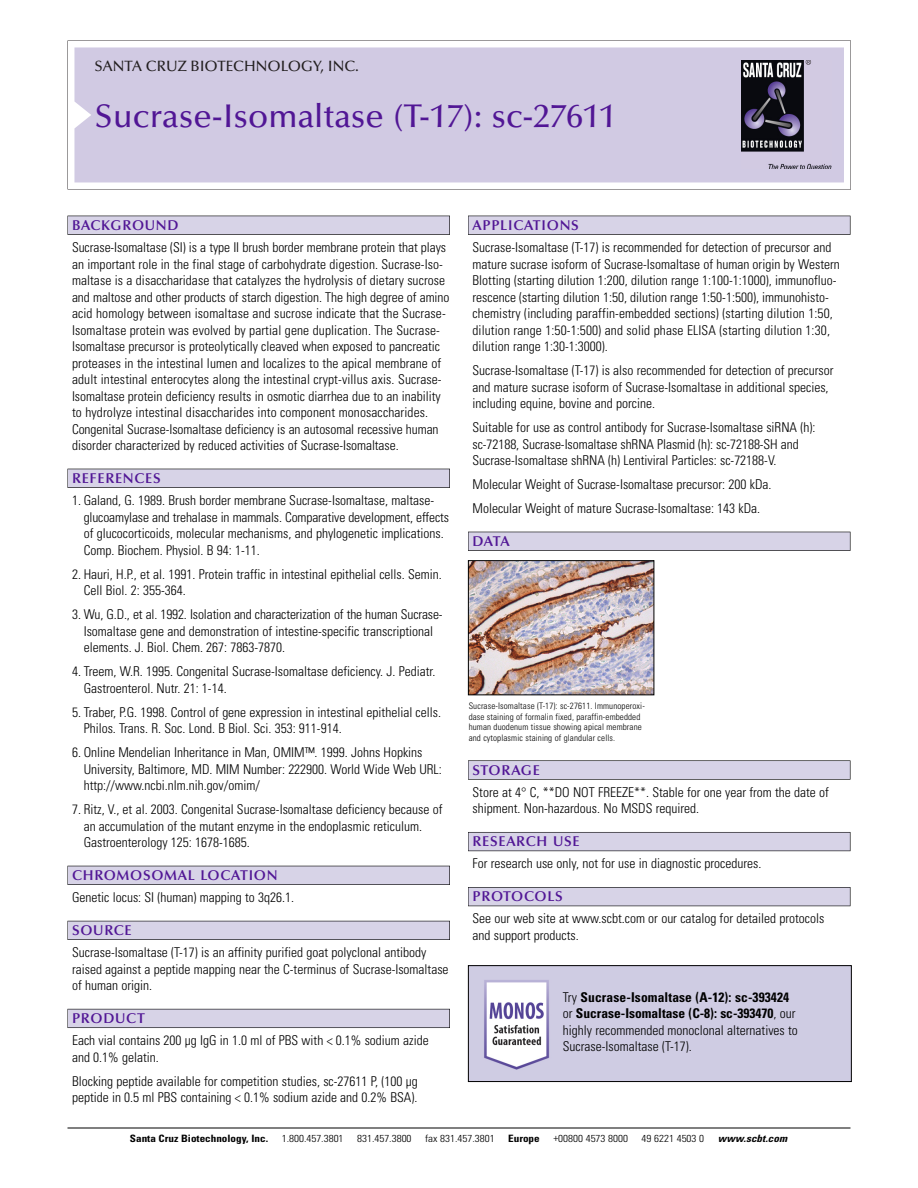
<style>
.page{position:relative;width:918px;height:1188px;background:#fff}
.page>*{position:absolute;margin:0;border:0;box-sizing:border-box;transform-origin:0 0}
.t1{font:500 33px "Optima";color:#511695}
.t2{font:500 15px "Optima";color:#231f20}
.t3{font:600 14.25px "Optima";letter-spacing:.05em;color:#511695}
.t4{font:300 condensed 13.5px/16.5px "Univers";color:#000}
.t5{font:300 condensed 10.2px "Univers";color:#000;scale:1.1 1}
.t6{font:700 condensed 10.2px "Univers";color:#000;scale:1.1 1}
.t7{font:italic 700 condensed 10.2px "Univers";letter-spacing:.005em;color:#000;scale:1.1 1}
.t8{font:300 condensed 9px/10.5px "Univers";letter-spacing:.015em;color:#000}
.s1{font-weight:700}
</style>
<div class="page">
<svg style="left:68px;top:40px;width:783px;height:149px"></svg>
<div style="left:74px;top:47px;width:770px;height:135px;background:#d1cae3"></div>
<img style="left:741px;top:60px;width:90px;height:108px">
<div style="left:68px;top:216px;width:382px;height:19px;background:#525155"></div>
<div style="left:68px;top:216px;width:381px;height:18px;background:#d7d3e7"></div>
<div style="left:68px;top:469px;width:382px;height:19px;background:#515055"></div>
<div style="left:68px;top:469px;width:381px;height:18px;background:#d7d3e7"></div>
<div style="left:68px;top:866px;width:382px;height:19px;background:#525158"></div>
<div style="left:68px;top:866px;width:381px;height:18px;background:#d7d3e7"></div>
<div style="left:68px;top:921px;width:382px;height:19px;background:#54535a"></div>
<div style="left:68px;top:921px;width:381px;height:18px;background:#d7d3e7"></div>
<div style="left:68px;top:1009px;width:382px;height:19px;background:#5b5a62"></div>
<div style="left:68px;top:1009px;width:381px;height:18px;background:#d7d3e7"></div>
<div style="left:468px;top:216px;width:382px;height:19px;background:#525155"></div>
<div style="left:468px;top:216px;width:382px;height:18px;background:#d7d3e7"></div>
<div style="left:468px;top:532px;width:382px;height:19px;background:#515055"></div>
<div style="left:468px;top:532px;width:382px;height:18px;background:#d7d3e7"></div>
<div style="left:468px;top:760px;width:382px;height:20px;background:#666"></div>
<div style="left:468px;top:761px;width:382px;height:18px;background:#d7d3e7"></div>
<div style="left:468px;top:832px;width:382px;height:19px;background:#5b5961"></div>
<div style="left:468px;top:833px;width:382px;height:18px;background:#d7d3e7"></div>
<div style="left:468px;top:887px;width:382px;height:19px;background:#535259"></div>
<div style="left:468px;top:888px;width:382px;height:18px;background:#d7d3e7"></div>
<hr style="left:68px;top:1128px;width:782px;height:1px;background:#000">
<img style="left:470px;top:562px;width:182px;height:131px">
<div style="left:468px;top:560px;width:186px;height:135px;border:1px solid #000"></div>
<img style="left:470px;top:967px;width:380px;height:113px">
<div style="left:468px;top:965px;width:384px;height:117px;border:1px solid #000"></div>
<p class="t2" style="left:94px;top:61px;width:266px">SANTA CRUZ BIOTECHNOLOGY, INC.</p>
<h1 class="t1" style="left:94px;top:103px;width:523px">Sucrase-Isomaltase (T-17): sc-27611</h1>
<p class="t3" style="left:72px;top:219px;width:108px">BACKGROUND</p>
<p class="t4" style="left:72px;top:240px;width:379px">Sucrase-Isomaltase (SI) is a type II brush border membrane protein that plays an important role in the final stage of carbohydrate digestion. Sucrase-Iso&shy;maltase is a disaccharidase that catalyzes the hydrolysis of dietary sucrose and maltose and other products of starch digestion. The high degree of amino acid homology between isomaltase and sucrose indicate that the Sucrase-Isomaltase protein was evolved by partial gene duplication. The Sucrase-Isomaltase precursor is proteolytically cleaved when exposed to pancreatic proteases in the intestinal lumen and localizes to the apical membrane of adult intestinal enterocytes along the intestinal crypt-villus axis. Sucrase-Isomaltase protein deficiency results in osmotic diarrhea due to an inability to hydrolyze intestinal disaccharides into component monosaccharides.<br>Congenital Sucrase-Isomaltase deficiency is an autosomal recessive human disorder characterized by reduced activities of Sucrase-Isomaltase.</p>
<p class="t3" style="left:72px;top:473px;width:90px">REFERENCES</p>
<p class="t4" style="left:84px;top:493px;width:367px;text-indent:-12px">1. Galand, G. 1989. Brush border membrane Sucrase-Isomaltase, maltase&shy;glucoamylase and trehalase in mammals. Comparative development, effects of glucocorticoids, molecular mechanisms, and phylogenetic implications.<br>Comp. Biochem. Physiol. B 94: 1-11.</p>
<p class="t4" style="left:84px;top:567px;width:360px;text-indent:-12px">2. Hauri, H.P., et al. 1991. Protein traffic in intestinal epithelial cells. Semin.<br>Cell Biol. 2: 355-364.</p>
<p class="t4" style="left:84px;top:607px;width:361px;text-indent:-12px">3. Wu, G.D., et al. 1992. Isolation and characterization of the human Sucrase-<br>Isomaltase gene and demonstration of intestine-specific transcriptional elements. J. Biol. Chem. 267: 7863-7870.</p>
<p class="t4" style="left:84px;top:664px;width:353px;text-indent:-12px">4. Treem, W.R. 1995. Congenital Sucrase-Isomaltase deficiency. J. Pediatr.<br>Gastroenterol. Nutr. 21: 1-14.</p>
<p class="t4" style="left:84px;top:705px;width:359px;text-indent:-12px">5. Traber, P.G. 1998. Control of gene expression in intestinal epithelial cells.<br>Philos. Trans. R. Soc. Lond. B Biol. Sci. 353: 911-914.</p>
<p class="t4" style="left:84px;top:745px;width:360px;text-indent:-12px">6. Online Mendelian Inheritance in Man, OMIM™. 1999. Johns Hopkins<br>University, Baltimore, MD. MIM Number: 222900. World Wide Web URL: http://www.ncbi.nlm.nih.gov/omim/</p>
<p class="t4" style="left:84px;top:802px;width:360px;text-indent:-12px">7. Ritz, V., et al. 2003. Congenital Sucrase-Isomaltase deficiency because of an accumulation of the mutant enzyme in the endoplasmic reticulum.<br>Gastroenterology 125: 1678-1685.</p>
<p class="t3" style="left:72px;top:870px;width:207px">CHROMOSOMAL LOCATION</p>
<p class="t4" style="left:72px;top:890px;width:224px">Genetic locus: SI (human) mapping to 3q26.1.</p>
<p class="t3" style="left:72px;top:925px;width:61px">SOURCE</p>
<p class="t4" style="left:72px;top:945px;width:378px">Sucrase-Isomaltase (T-17) is an affinity purified goat polyclonal antibody raised against a peptide mapping near the C-terminus of Sucrase-Isomaltase of human origin.</p>
<p class="t3" style="left:72px;top:1013px;width:74px">PRODUCT</p>
<p class="t4" style="left:72px;top:1033px;width:358px">Each vial contains 200 µg IgG in 1.0 ml of PBS with &lt; 0.1% sodium azide and 0.1% gelatin.</p>
<p class="t4" style="left:72px;top:1074px;width:347px">Blocking peptide available for competition studies, sc-27611 P, (100 µg peptide in 0.5 ml PBS containing &lt; 0.1% sodium azide and 0.2% BSA).</p>
<p class="t3" style="left:473px;top:219px;width:108px">APPLICATIONS</p>
<p class="t4" style="left:473px;top:240px;width:369px">Sucrase-Isomaltase (T-17) is recommended for detection of precursor and mature sucrase isoform of Sucrase-Isomaltase of human origin by Western Blotting (starting dilution 1:200, dilution range 1:100-1:1000), immunofluo&shy;rescence (starting dilution 1:50, dilution range 1:50-1:500), immunohisto&shy;chemistry (including paraffin-embedded sections) (starting dilution 1:50, dilution range 1:50-1:500) and solid phase ELISA (starting dilution 1:30, dilution range 1:30-1:3000).</p>
<p class="t4" style="left:473px;top:363px;width:363px">Sucrase-Isomaltase (T-17) is also recommended for detection of precursor and mature sucrase isoform of Sucrase-Isomaltase in additional species, including equine, bovine and porcine.</p>
<p class="t4" style="left:473px;top:420px;width:344px">Suitable for use as control antibody for Sucrase-Isomaltase siRNA (h): sc-72188, Sucrase-Isomaltase shRNA Plasmid (h): sc-72188-SH and<br>Sucrase-Isomaltase shRNA (h) Lentiviral Particles: sc-72188-V.</p>
<p class="t4" style="left:473px;top:473px;width:301px;line-height:24px">Molecular Weight of Sucrase-Isomaltase precursor: 200 kDa.<br>Molecular Weight of mature Sucrase-Isomaltase: 143 kDa.</p>
<p class="t3" style="left:473px;top:536px;width:39px">DATA</p>
<p class="t8" style="left:469px;top:702px;width:178px">Sucrase-Isomaltase (T-17): sc-27611. Immunoperoxi&shy;dase staining of formalin fixed, paraffin-embedded human duodenum tissue showing apical membrane and cytoplasmic staining of glandular cells.</p>
<p class="t3" style="left:473px;top:764px;width:69px">STORAGE</p>
<p class="t4" style="left:473px;top:785px;width:358px">Store at 4° C, **DO NOT FREEZE**. Stable for one year from the date of shipment. Non-hazardous. No MSDS required.</p>
<p class="t3" style="left:473px;top:836px;width:109px">RESEARCH USE</p>
<p class="t4" style="left:473px;top:857px;width:290px">For research use only, not for use in diagnostic procedures.</p>
<p class="t3" style="left:473px;top:891px;width:92px">PROTOCOLS</p>
<p class="t4" style="left:473px;top:912px;width:353px">See our web site at www.scbt.com or our catalog for detailed protocols and support products.</p>
<p class="t4" style="left:563px;top:990px;width:237px">Try <span class="s1">Sucrase-Isomaltase (A-12): sc-393424 </span>or <span class="s1">Sucrase-Isomaltase (C-8): sc-393470</span>, our highly recommended monoclonal alternatives to Sucrase-Isomaltase (T-17).</p>
<p class="t6" style="left:130px;top:1135px;width:127px">Santa Cruz Biotechnology, Inc.</p>
<p class="t5" style="left:282px;top:1135px;width:58px">1.800.457.3801</p>
<p class="t5" style="left:357px;top:1135px;width:51px">831.457.3800</p>
<p class="t5" style="left:425px;top:1135px;width:65px">fax 831.457.3801</p>
<p class="t6" style="left:508px;top:1135px;width:30px">Europe</p>
<p class="t5" style="left:553px;top:1135px;width:69px">+00800 4573 8000</p>
<p class="t5" style="left:642px;top:1135px;width:58px">49 6221 4503 0</p>
<p class="t7" style="left:718px;top:1135px;width:64px">www.scbt.com</p>
</div>
